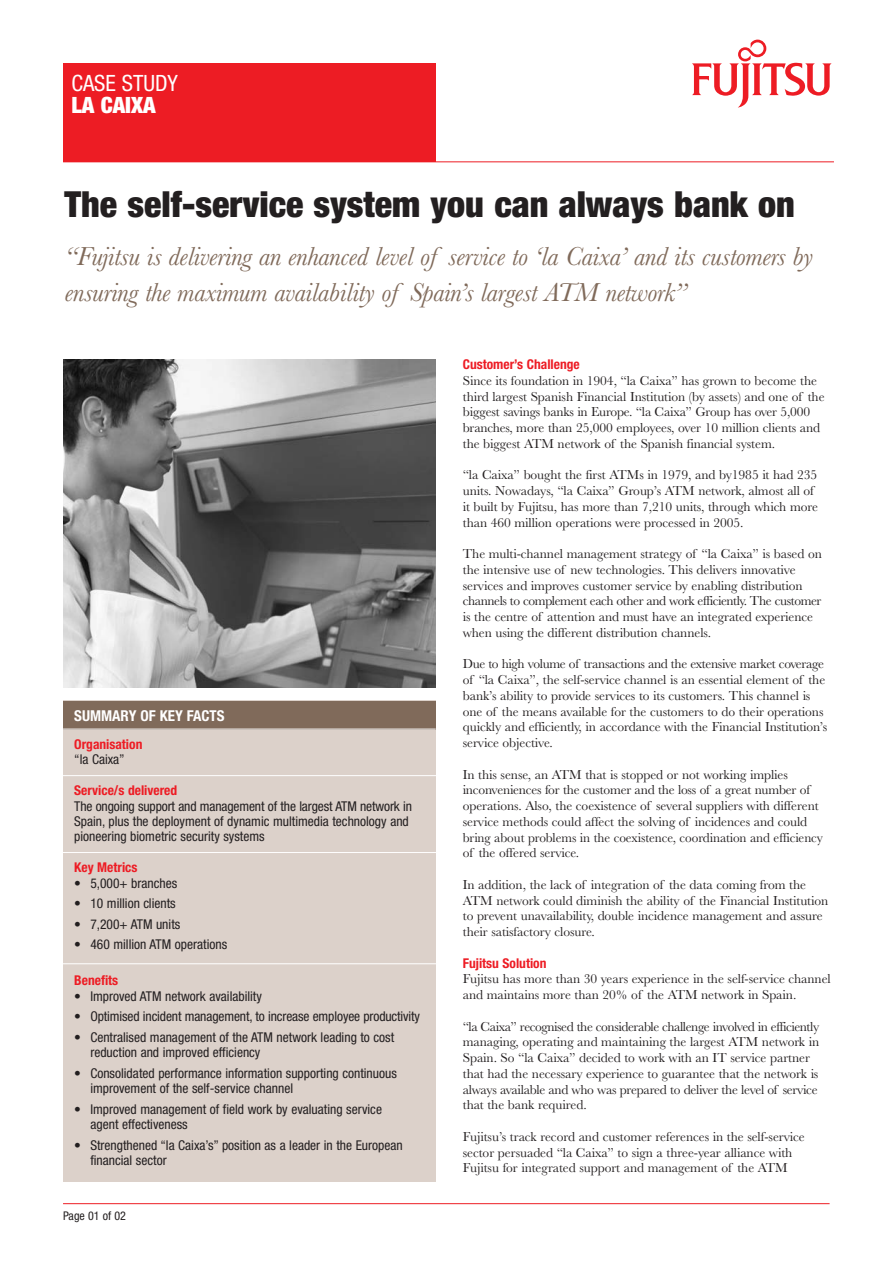
<style>
.page{position:relative;width:893px;height:1263px;background:#fff}
.page>*{position:absolute;margin:0;border:0;box-sizing:border-box;transform-origin:0 0}
.t1{font:900 condensed 36px "Helvetica Neue";color:#231f20}
.t2{font:italic 27px/36px "Baskerville";letter-spacing:-.01em;color:#806a5a}
.t3{font:condensed 22.5px "Helvetica Neue";color:#fff}
.t4{font:900 condensed 22.5px "Helvetica Neue";color:#fff}
.t5{font:700 condensed 15px "Helvetica Neue";color:#fff}
.t6{font:13.5px/15.8px "Baskerville";letter-spacing:-.005em;color:#231f20}
.t7{font:condensed 13.5px/15.5px "Helvetica Neue";color:#231f20}
.t8{font:700 condensed 13.5px "Helvetica Neue";color:#ed1c24}
.t9{font:condensed 12px "Helvetica Neue";color:#231f20}
</style>
<div class="page">
<img style="left:63px;top:360px;width:373px;height:327px">
<hr style="left:63px;top:1203px;width:766px;height:1px;background:#ed1c24">
<div style="left:63px;top:63px;width:373px;height:98px;background:#ed1c24"></div>
<hr style="left:63px;top:161px;width:771px;height:1px;background:#ed1c24">
<svg style="left:692px;top:40px;width:139px;height:68px"></svg>
<div style="left:63px;top:701px;width:373px;height:481px;background:#dcd1ca"></div>
<div style="left:63px;top:701px;width:373px;height:28px;background:#806a5a"></div>
<hr style="left:63px;top:729px;width:372px;height:1px;background:#fff">
<hr style="left:56px;top:775px;width:382px;height:1px;background:#fff">
<hr style="left:56px;top:852px;width:382px;height:1px;background:#fff">
<hr style="left:56px;top:963px;width:383px;height:1px;background:#fff">
<h3 class="t3" style="left:71px;top:75px;width:108px">CASE STUDY</h3>
<h3 class="t4" style="left:71px;top:97px;width:86px">LA CAIXA</h3>
<h1 class="t1" style="left:65px;top:191px;width:731px">The self-service system you can always bank on</h1>
<h2 class="t2" style="left:65px;top:240px;width:749px">“Fujitsu is delivering an enhanced level of service to ‘la Caixa’ and its customers by ensuring the maximum availability of Spain’s largest ATM network”</h2>
<p class="t5" style="left:74px;top:710px;width:152px">SUMMARY OF KEY FACTS</p>
<p class="t8" style="left:74px;top:739px;width:70px">Organisation</p>
<p class="t7" style="left:74px;top:753px;width:52px">“la Caixa”</p>
<p class="t8" style="left:74px;top:785px;width:104px">Service/s delivered</p>
<p class="t7" style="left:74px;top:799px;width:339px">The ongoing support and management of the largest ATM network in<br>Spain, plus the deployment of dynamic multimedia technology and pioneering biometric security systems</p>
<p class="t8" style="left:74px;top:863px;width:65px">Key Metrics</p>
<p class="t7" style="left:74px;top:876px;width:104px">• 5,000+ branches</p>
<p class="t7" style="left:74px;top:897px;width:103px">• 10 million clients</p>
<p class="t7" style="left:74px;top:918px;width:108px">• 7,200+ ATM units</p>
<p class="t7" style="left:74px;top:938px;width:154px">• 460 million ATM operations</p>
<p class="t8" style="left:74px;top:976px;width:45px">Benefits</p>
<p class="t7" style="left:74px;top:990px;width:189px">• Improved ATM network availability</p>
<p class="t7" style="left:74px;top:1010px;width:347px">• Optimised incident management, to increase employee productivity</p>
<p class="t7" style="left:90px;top:1031px;width:305px;text-indent:-16px">• Centralised management of the ATM network leading to cost reduction and improved efficiency</p>
<p class="t7" style="left:90px;top:1067px;width:308px;text-indent:-16px">• Consolidated performance information supporting continuous improvement of the self-service channel</p>
<p class="t7" style="left:90px;top:1103px;width:293px;text-indent:-16px">• Improved management of field work by evaluating service agent effectiveness</p>
<p class="t7" style="left:90px;top:1139px;width:314px;text-indent:-16px">• Strengthened “la Caixa’s” position as a leader in the European financial sector</p>
<p class="t9" style="left:63px;top:1211px;width:64px">Page 01 of 02</p>
<p class="t8" style="left:463px;top:360px;width:118px">Customer’s Challenge</p>
<p class="t6" style="left:463px;top:374px;width:363px">Since its foundation in 1904, “la Caixa” has grown to become the third largest Spanish Financial Institution (by assets) and one of the biggest savings banks in Europe. “la Caixa” Group has over 5,000 branches, more than 25,000 employees, over 10 million clients and the biggest ATM network of the Spanish financial system.</p>
<p class="t6" style="left:463px;top:468px;width:357px">“la Caixa” bought the first ATMs in 1979, and by1985 it had 235 units. Nowadays, “la Caixa” Group’s ATM network, almost all of it built by Fujitsu, has more than 7,210 units, through which more than 460 million operations were processed in 2005.</p>
<p class="t6" style="left:463px;top:547px;width:360px">The multi-channel management strategy of “la Caixa” is based on the intensive use of new technologies. This delivers innovative services and improves customer service by enabling distribution channels to complement each other and work efficiently. The customer is the centre of attention and must have an integrated experience when using the different distribution channels.</p>
<p class="t6" style="left:463px;top:657px;width:366px">Due to high volume of transactions and the extensive market coverage of “la Caixa”, the self-service channel is an essential element of the bank’s ability to provide services to its customers. This channel is one of the means available for the customers to do their operations quickly and efficiently, in accordance with the Financial Institution’s service objective.</p>
<p class="t6" style="left:463px;top:768px;width:361px">In this sense, an ATM that is stopped or not working implies inconveniences for the customer and the loss of a great number of operations. Also, the coexistence of several suppliers with different service methods could affect the solving of incidences and could bring about problems in the coexistence, coordination and efficiency of the offered service.</p>
<p class="t6" style="left:463px;top:878px;width:367px">In addition, the lack of integration of the data coming from the ATM network could diminish the ability of the Financial Institution to prevent unavailability, double incidence management and assure their satisfactory closure.</p>
<p class="t8" style="left:463px;top:958px;width:85px">Fujitsu Solution</p>
<p class="t6" style="left:463px;top:972px;width:369px">Fujitsu has more than 30 years experience in the self-service channel and maintains more than 20% of the ATM network in Spain.</p>
<p class="t6" style="left:463px;top:1020px;width:358px">“la Caixa” recognised the considerable challenge involved in efficiently managing, operating and maintaining the largest ATM network in Spain. So “la Caixa” decided to work with an IT service partner that had the necessary experience to guarantee that the network is always available and who was prepared to deliver the level of service that the bank required.</p>
<p class="t6" style="left:463px;top:1130px;width:343px">Fujitsu’s track record and customer references in the self-service sector persuaded “la Caixa” to sign a three-year alliance with<br>Fujitsu for integrated support and management of the ATM</p>
</div>
